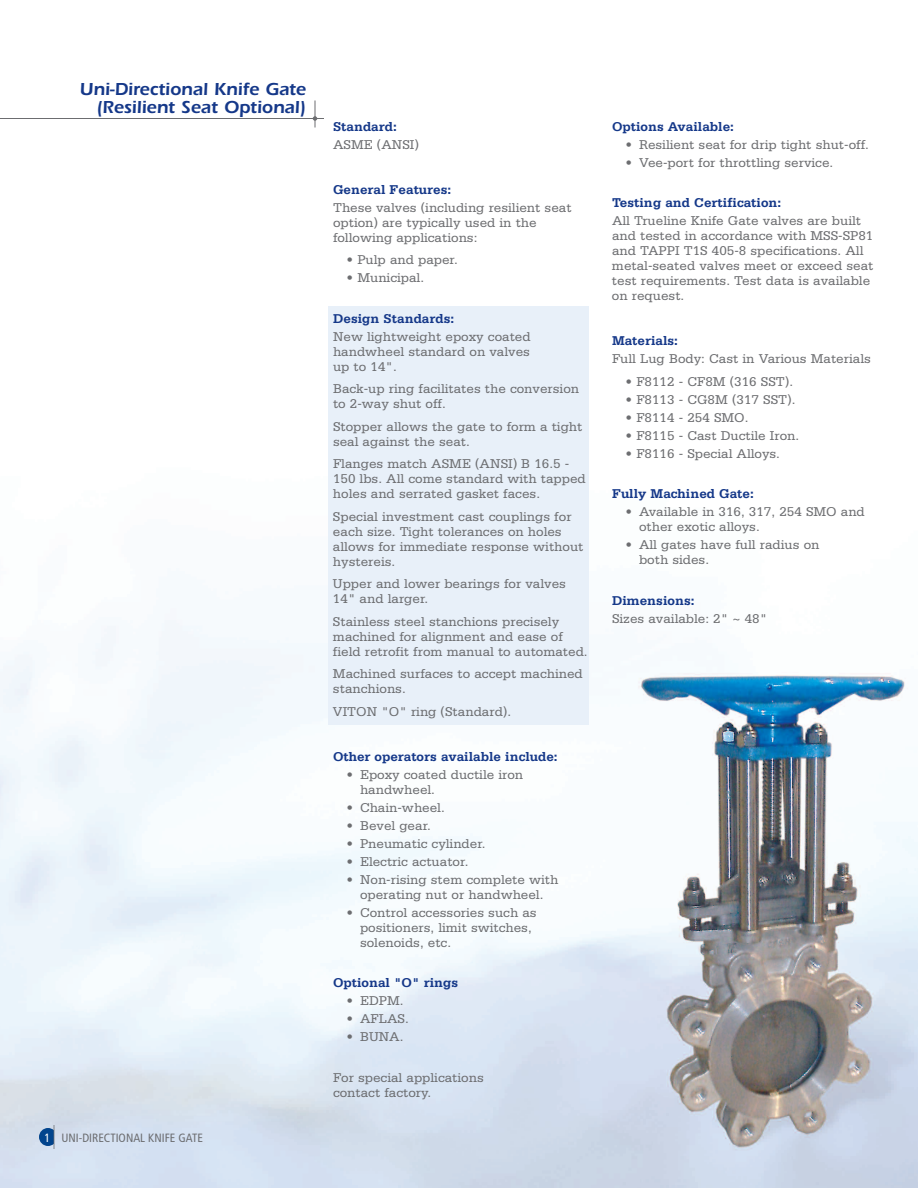
<style>
.page{position:relative;width:918px;height:1188px;background:#fff}
.page>*{position:absolute;margin:0;border:0;box-sizing:border-box;transform-origin:0 0}
.t1{font:600 18px/18px "Itc Eras";color:#153889;text-align:right}
.t2{font:13.5px/15px "Serifa";color:#6c6d70}
.t3{font:700 13.5px "Serifa";color:#153889}
.t4{font:condensed 12px "Frutiger";color:#6c6d70}
.s1{color:#fff}
</style>
<div class="page">
<img style="left:0;top:117px;width:918px;height:1071px">
<svg style="left:39px;top:1125px;width:16px;height:24px"></svg>
<div style="left:328px;top:306px;width:262px;height:418px;background:#e8f0f9"></div>
<hr style="left:0;top:118px;width:324px;height:1px;background:#6c6d70">
<svg style="left:313px;top:100px;width:4px;height:28px"></svg>
<h1 class="t1" style="left:80px;top:82px;width:228px">Uni-Directional Knife Gate (Resilient Seat Optional)</h1>
<p class="t4" style="left:44px;top:1133px;width:160px"><span class="s1">1</span> UNI-DIRECTIONAL KNIFE GATE</p>
<p class="t3" style="left:333px;top:122px;width:65px">Standard:</p>
<p class="t2" style="left:333px;top:138px;width:87px">ASME (ANSI)</p>
<p class="t3" style="left:333px;top:185px;width:120px">General Features:</p>
<p class="t2" style="left:333px;top:201px;width:240px">These valves (including resilient seat option) are typically used in the following applications:</p>
<p class="t2" style="left:346px;top:253px;width:113px">• Pulp and paper.</p>
<p class="t2" style="left:346px;top:271px;width:79px">• Municipal.</p>
<p class="t3" style="left:333px;top:314px;width:123px">Design Standards:</p>
<p class="t2" style="left:333px;top:330px;width:199px;text-align:justify">New lightweight epoxy coated handwheel standard on valves up to 14".</p>
<p class="t2" style="left:333px;top:382px;width:248px">Back-up ring facilitates the conversion to 2-way shut off.</p>
<p class="t2" style="left:333px;top:420px;width:251px">Stopper allows the gate to form a tight seal against the seat.</p>
<p class="t2" style="left:333px;top:457px;width:254px">Flanges match ASME (ANSI) B 16.5 -<br>150 lbs. All come standard with tapped holes and serrated gasket faces.</p>
<p class="t2" style="left:333px;top:510px;width:252px">Special investment cast couplings for each size. Tight tolerances on holes allows for immediate response without hystereis.</p>
<p class="t2" style="left:333px;top:577px;width:234px">Upper and lower bearings for valves<br>14" and larger.</p>
<p class="t2" style="left:333px;top:615px;width:256px">Stainless steel stanchions precisely machined for alignment and ease of field retrofit from manual to automated.</p>
<p class="t2" style="left:333px;top:667px;width:251px">Machined surfaces to accept machined stanchions.</p>
<p class="t2" style="left:333px;top:705px;width:180px">VITON "O" ring (Standard).</p>
<p class="t3" style="left:333px;top:752px;width:226px">Other operators available include:</p>
<p class="t2" style="left:360px;top:768px;width:165px;text-indent:-14px">• Epoxy coated ductile iron handwheel.</p>
<p class="t2" style="left:346px;top:801px;width:100px">• Chain-wheel.</p>
<p class="t2" style="left:346px;top:819px;width:86px">• Bevel gear.</p>
<p class="t2" style="left:346px;top:837px;width:141px">• Pneumatic cylinder.</p>
<p class="t2" style="left:346px;top:855px;width:123px">• Electric actuator.</p>
<p class="t2" style="left:346px;top:873px;width:213px;text-align:center">• Non-rising stem complete with operating nut or handwheel.</p>
<p class="t2" style="left:360px;top:906px;width:178px;text-indent:-14px">• Control accessories such as positioners, limit switches, solenoids, etc.</p>
<p class="t3" style="left:333px;top:978px;width:127px">Optional "O" rings</p>
<p class="t2" style="left:346px;top:994px;width:58px">• EDPM.</p>
<p class="t2" style="left:346px;top:1012px;width:64px">• AFLAS.</p>
<p class="t2" style="left:346px;top:1030px;width:59px">• BUNA.</p>
<p class="t2" style="left:333px;top:1071px;width:152px">For special applications contact factory.</p>
<p class="t3" style="left:612px;top:122px;width:123px">Options Available:</p>
<p class="t2" style="left:626px;top:138px;width:245px">• Resilient seat for drip tight shut-off.</p>
<p class="t2" style="left:626px;top:156px;width:209px">• Vee-port for throttling service.</p>
<p class="t3" style="left:612px;top:198px;width:171px">Testing and Certification:</p>
<p class="t2" style="left:612px;top:214px;width:263px">All Trueline Knife Gate valves are built and tested in accordance with MSS-SP81 and TAPPI T1S 405-8 specifications. All metal-seated valves meet or exceed seat test requirements. Test data is available on request.</p>
<p class="t3" style="left:612px;top:336px;width:68px">Materials:</p>
<p class="t2" style="left:612px;top:352px;width:260px">Full Lug Body: Cast in Various Materials</p>
<p class="t2" style="left:626px;top:375px;width:169px">• F8112 - CF8M (316 SST).</p>
<p class="t2" style="left:626px;top:393px;width:171px">• F8113 - CG8M (317 SST).</p>
<p class="t2" style="left:626px;top:411px;width:125px">• F8114 - 254 SMO.</p>
<p class="t2" style="left:626px;top:429px;width:175px">• F8115 - Cast Ductile Iron.</p>
<p class="t2" style="left:626px;top:447px;width:156px">• F8116 - Special Alloys.</p>
<p class="t3" style="left:612px;top:489px;width:143px">Fully Machined Gate:</p>
<p class="t2" style="left:639px;top:505px;width:227px;text-indent:-14px">• Available in 316, 317, 254 SMO and other exotic alloys.</p>
<p class="t2" style="left:639px;top:538px;width:182px;text-indent:-14px">• All gates have full radius on both sides.</p>
<p class="t3" style="left:612px;top:596px;width:84px">Dimensions:</p>
<p class="t2" style="left:612px;top:612px;width:157px">Sizes available: 2" ~ 48"</p>
</div>
